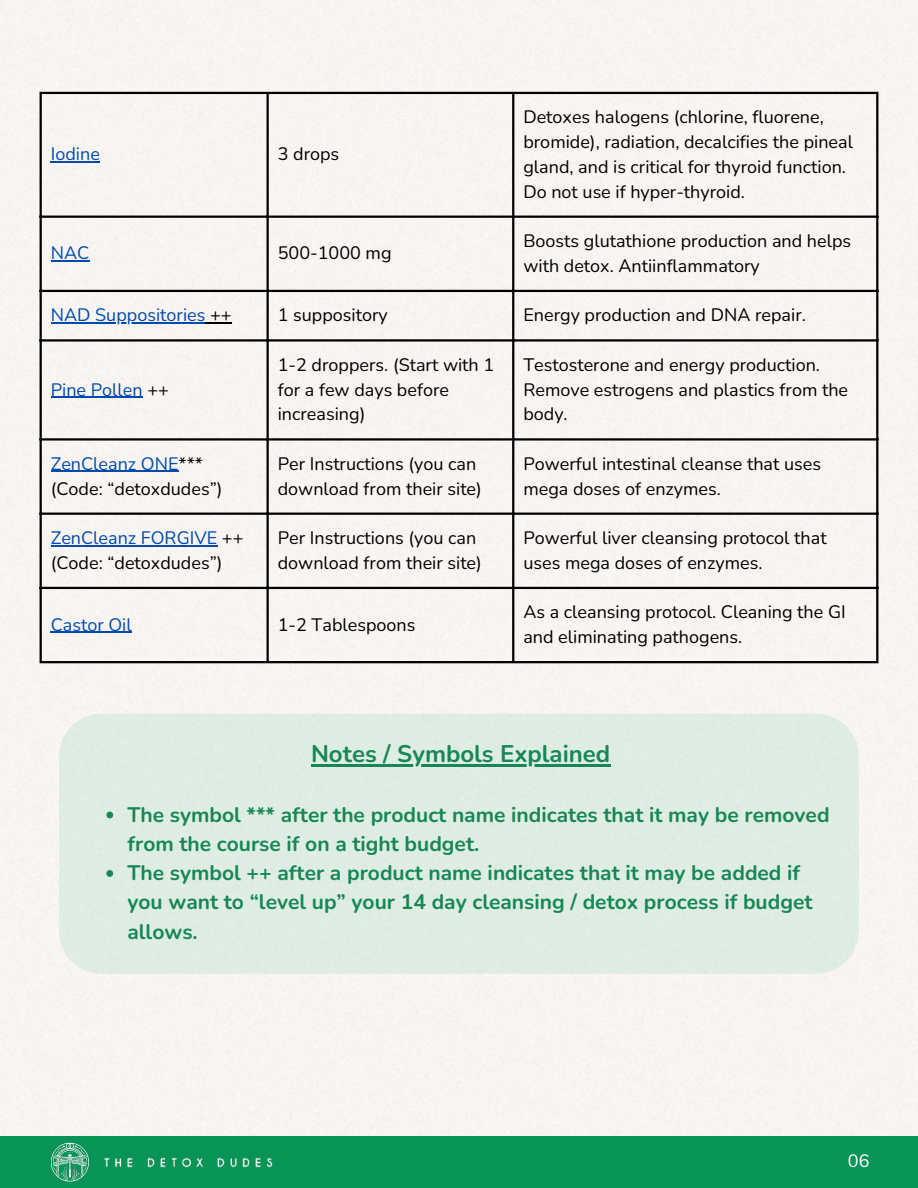
<style>
.page{position:relative;width:918px;height:1188px;background:#fff}
.page>*{position:absolute;margin:0;border:0;box-sizing:border-box;transform-origin:0 0}
.t1{font:700 24px "Nunito";color:#168755}
.t2{font:700 21px/29.2px "Nunito";color:#168755}
.t3{font:18px/24.8px "Nunito";color:#000}
.t4{font:18px "Nunito";color:#004aad}
.t5{font:18px "Nunito";color:#fff}
.s1{color:#000}
</style>
<div class="page">
<div style="left:0;top:0;width:918px;height:1136px;background:#f9f5f3"></div>
<div style="left:0;top:1136px;width:918px;height:52px;background:#089456"></div>
<img style="left:50px;top:1142px;width:39px;height:40px">
<img style="left:104px;top:1157px;width:169px;height:11px">
<hr style="left:51px;top:162px;width:49px;height:1px;background:#004aad">
<hr style="left:51px;top:261px;width:38px;height:1px;background:#004aad">
<hr style="left:51px;top:322px;width:154px;height:2px;background:#004aad">
<hr style="left:205px;top:322px;width:27px;height:2px;background:#000">
<hr style="left:51px;top:397px;width:92px;height:1px;background:#004aad">
<hr style="left:51px;top:471px;width:128px;height:1px;background:#004aad">
<hr style="left:51px;top:545px;width:166px;height:1px;background:#004aad">
<hr style="left:51px;top:632px;width:81px;height:1px;background:#004aad">
<hr style="left:40px;top:94px;width:2px;height:567px;background:#000">
<hr style="left:267px;top:94px;width:2px;height:567px;background:#000">
<hr style="left:512px;top:94px;width:2px;height:567px;background:#000">
<hr style="left:876px;top:94px;width:2px;height:567px;background:#000">
<hr style="left:40px;top:92px;width:838px;height:2px;background:#000">
<hr style="left:40px;top:216px;width:838px;height:2px;background:#000">
<hr style="left:40px;top:290px;width:838px;height:2px;background:#000">
<hr style="left:40px;top:339px;width:838px;height:3px;background:#000">
<hr style="left:40px;top:438px;width:838px;height:3px;background:#000">
<hr style="left:40px;top:513px;width:838px;height:2px;background:#000">
<hr style="left:40px;top:587px;width:838px;height:2px;background:#000">
<hr style="left:40px;top:661px;width:838px;height:2px;background:#000">
<div style="left:59px;top:714px;width:800px;height:260px;background:#dfede4"></div>
<hr style="left:311px;top:764px;width:299px;height:3px;background:#168755">
<svg style="left:106px;top:812px;width:7px;height:6px"></svg>
<svg style="left:106px;top:870px;width:7px;height:7px"></svg>
<p class="t4" style="left:51px;top:142px;width:51px">Iodine</p>
<p class="t3" style="left:278px;top:142px;width:63px">3 drops</p>
<p class="t4" style="left:51px;top:241px;width:40px">NAC</p>
<p class="t3" style="left:278px;top:241px;width:115px">500-1000 mg</p>
<p class="t3" style="left:523px;top:105px;width:331px">Detoxes halogens (chlorine, fluorene, bromide), radiation, decalcifies the pineal gland, and is critical for thyroid function.<br>Do not use if hyper-thyroid.</p>
<p class="t3" style="left:523px;top:229px;width:329px">Boosts glutathione production and helps with detox. Antiinflammatory</p>
<p class="t4" style="left:51px;top:303px;width:182px">NAD Suppositories <span class="s1">++</span></p>
<p class="t3" style="left:278px;top:303px;width:112px">1 suppository</p>
<p class="t3" style="left:523px;top:303px;width:284px">Energy production and DNA repair.</p>
<p class="t4" style="left:51px;top:377px;width:120px">Pine Pollen <span class="s1">++</span></p>
<p class="t4" style="left:51px;top:452px;width:154px">ZenCleanz ONE<span class="s1">***</span></p>
<p class="t3" style="left:51px;top:476px;width:173px">(Code: “detoxdudes”)</p>
<p class="t4" style="left:51px;top:526px;width:194px">ZenCleanz FORGIVE <span class="s1">++</span></p>
<p class="t3" style="left:51px;top:551px;width:173px">(Code: “detoxdudes”)</p>
<p class="t3" style="left:278px;top:353px;width:218px">1-2 droppers. (Start with 1 for a few days before increasing)</p>
<p class="t3" style="left:523px;top:353px;width:326px">Testosterone and energy production.<br>Remove estrogens and plastics from the body.</p>
<p class="t3" style="left:278px;top:452px;width:206px">Per Instructions (you can download from their site)</p>
<p class="t3" style="left:523px;top:452px;width:299px">Powerful intestinal cleanse that uses mega doses of enzymes.</p>
<p class="t3" style="left:278px;top:526px;width:206px">Per Instructions (you can download from their site)</p>
<p class="t3" style="left:523px;top:526px;width:305px">Powerful liver cleansing protocol that uses mega doses of enzymes.</p>
<p class="t4" style="left:51px;top:612px;width:83px">Castor Oil</p>
<p class="t3" style="left:278px;top:612px;width:139px">1-2 Tablespoons</p>
<p class="t3" style="left:523px;top:600px;width:324px">As a cleansing protocol. Cleaning the GI and eliminating pathogens.</p>
<p class="t1" style="left:311px;top:738px;width:301px">Notes / Symbols Explained</p>
<p class="t2" style="left:127px;top:800px;width:704px">The symbol *** after the product name indicates that it may be removed from the course if on a tight budget.</p>
<p class="t2" style="left:127px;top:859px;width:686px">The symbol ++ after a product name indicates that it may be added if you want to “level up” your 14 day cleansing / detox process if budget allows.</p>
<p class="t5" style="left:848px;top:1149px;width:23px">06</p>
</div>
